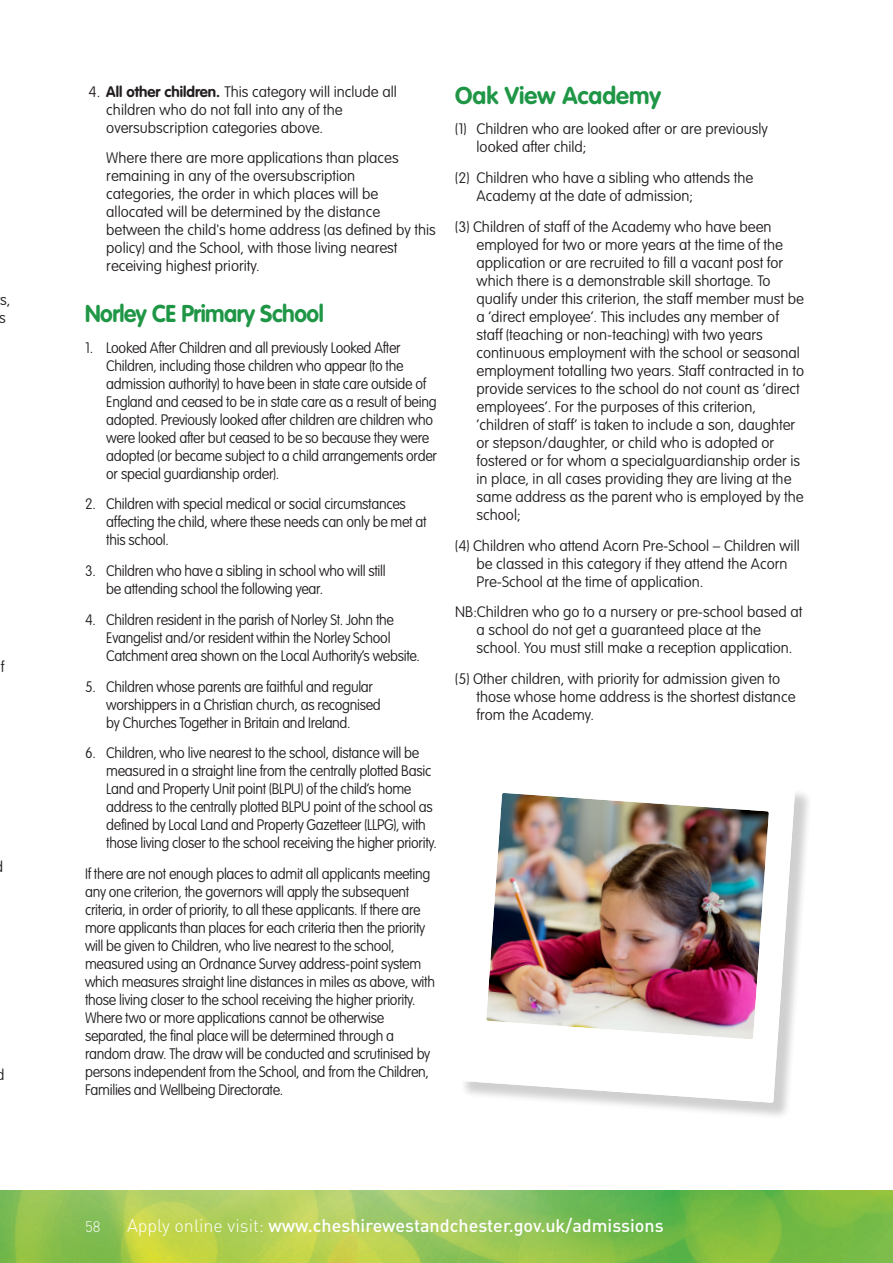
<style>
.page{position:relative;width:893px;height:1263px;background:#fff}
.page>*{position:absolute;margin:0;border:0;box-sizing:border-box;transform-origin:0 0}
.t1{font:700 24px "VAG Rounded";letter-spacing:-.02em;color:#1f9646;scale:.95 1}
.t2{font:700 24px "VAG Rounded";color:#1f9646}
.t3{font:500 18px "DIN";color:#fff}
.t4{font:100 15px/18px "VAG Rounded";letter-spacing:-.02em;color:#231f20;scale:.95 1}
.t5{font:100 15px/18px "VAG Rounded";color:#231f20}
.t6{font:100 15px/18px "VAG Rounded";letter-spacing:-.02em;color:#231f20}
.t7{font:300 15px "DIN";color:#fff}
.s1{font-weight:700}
.s2{font-weight:300}
</style>
<div class="page">
<img style="left:0;top:1191px;width:893px;height:72px">
<svg style="left:462px;top:796px;width:333px;height:307px"></svg>
<img style="left:485px;top:793px;width:285px;height:248px">
<p class="t6" style="left:0;top:291px;width:12px">s, s</p>
<p class="t6" style="left:1px;top:659px;width:5px">f</p>
<p class="t6" style="left:-3px;top:1066px;width:10px">d</p>
<p class="t5" style="left:106px;top:83px;width:292px;text-indent:-18px">4. <span class="s1">All other children.</span> This category will include all children who do not fall into any of the oversubscription categories above.</p>
<p class="t5" style="left:106px;top:150px;width:331px">Where there are more applications than places remaining in any of the oversubscription<br>categories, the order in which places will be allocated will be determined by the distance between the child's home address (as defined by this policy) and the School, with those living nearest receiving highest priority.</p>
<p class="t1" style="left:85px;top:303px;width:253px">Norley CE Primary School</p>
<p class="t4" style="left:106px;top:339px;width:350px;text-indent:-21px">1. Looked After Children and all previously Looked After Children, including those children who appear (to the admission authority) to have been in state care outside of England and ceased to be in state care as a result of being adopted. Previously looked after children are children who were looked after but ceased to be so because they were adopted (or became subject to a child arrangements order or special guardianship order).</p>
<p class="t4" style="left:106px;top:496px;width:339px;text-indent:-21px">2. Children with special medical or social circumstances affecting the child, where these needs can only be met at this school.</p>
<p class="t4" style="left:106px;top:563px;width:296px;text-indent:-21px">3. Children who have a sibling in school who will still be attending school the following year.</p>
<p class="t4" style="left:106px;top:612px;width:332px;text-indent:-21px">4. Children resident in the parish of Norley St. John the<br>Evangelist and/or resident within the Norley School<br>Catchment area shown on the Local Authority’s website.</p>
<p class="t4" style="left:106px;top:678px;width:291px;text-indent:-21px">5. Children whose parents are faithful and regular worshippers in a Christian church, as recognised by Churches Together in Britain and Ireland.</p>
<p class="t4" style="left:106px;top:745px;width:350px;text-indent:-21px">6. Children, who live nearest to the school, distance will be measured in a straight line from the centrally plotted Basic Land and Property Unit point (BLPU) of the child’s home address to the centrally plotted BLPU point of the school as defined by Local Land and Property Gazetteer (LLPG), with those living closer to the school receiving the higher priority.</p>
<p class="t4" style="left:85px;top:866px;width:370px">If there are not enough places to admit all applicants meeting any one criterion, the governors will apply the subsequent criteria, in order of priority, to all these applicants. If there are more applicants than places for each criteria then the priority will be given to Children, who live nearest to the school, measured using an Ordnance Survey address-point system which measures straight line distances in miles as above, with those living closer to the school receiving the higher priority.<br>Where two or more applications cannot be otherwise separated, the final place will be determined through a random draw. The draw will be conducted and scrutinised by persons independent from the School, and from the Children, Families and Wellbeing Directorate.</p>
<p class="t2" style="left:455px;top:85px;width:207px">Oak View Academy</p>
<p class="t5" style="left:477px;top:121px;width:293px;text-indent:-21px">(1) Children who are looked after or are previously looked after child;</p>
<p class="t5" style="left:477px;top:170px;width:278px;text-indent:-21px">(2) Children who have a sibling who attends the<br>Academy at the date of admission;</p>
<p class="t5" style="left:477px;top:219px;width:329px;text-indent:-21px">(3) Children of staff of the Academy who have been employed for two or more years at the time of the application or are recruited to fill a vacant post for which there is a demonstrable skill shortage. To qualify under this criterion, the staff member must be a ‘direct employee’. This includes any member of staff (teaching or non-teaching) with two years continuous employment with the school or seasonal employment totalling two years. Staff contracted in to provide services to the school do not count as ‘direct employees’. For the purposes of this criterion, ‘children of staff’ is taken to include a son, daughter or stepson/daughter, or child who is adopted or fostered or for whom a specialguardianship order is in place, in all cases providing they are living at the same address as the parent who is employed by the school;</p>
<p class="t5" style="left:477px;top:537px;width:325px;text-indent:-21px">(4) Children who attend Acorn Pre-School – Children will be classed in this category if they attend the Acorn<br>Pre-School at the time of application.</p>
<p class="t5" style="left:477px;top:604px;width:327px;text-indent:-21px">NB:Children who go to a nursery or pre-school based at a school do not get a guaranteed place at the school. You must still make a reception application.</p>
<p class="t5" style="left:477px;top:671px;width:320px;text-indent:-21px">(5) Other children, with priority for admission given to those whose home address is the shortest distance from the Academy.</p>
<p class="t7" style="left:85px;top:1221px;width:17px">58</p>
<p class="t3" style="left:127px;top:1219px;width:538px"><span class="s2">Apply online visit:</span> www.cheshirewestandchester.gov.uk/admissions</p>
</div>
